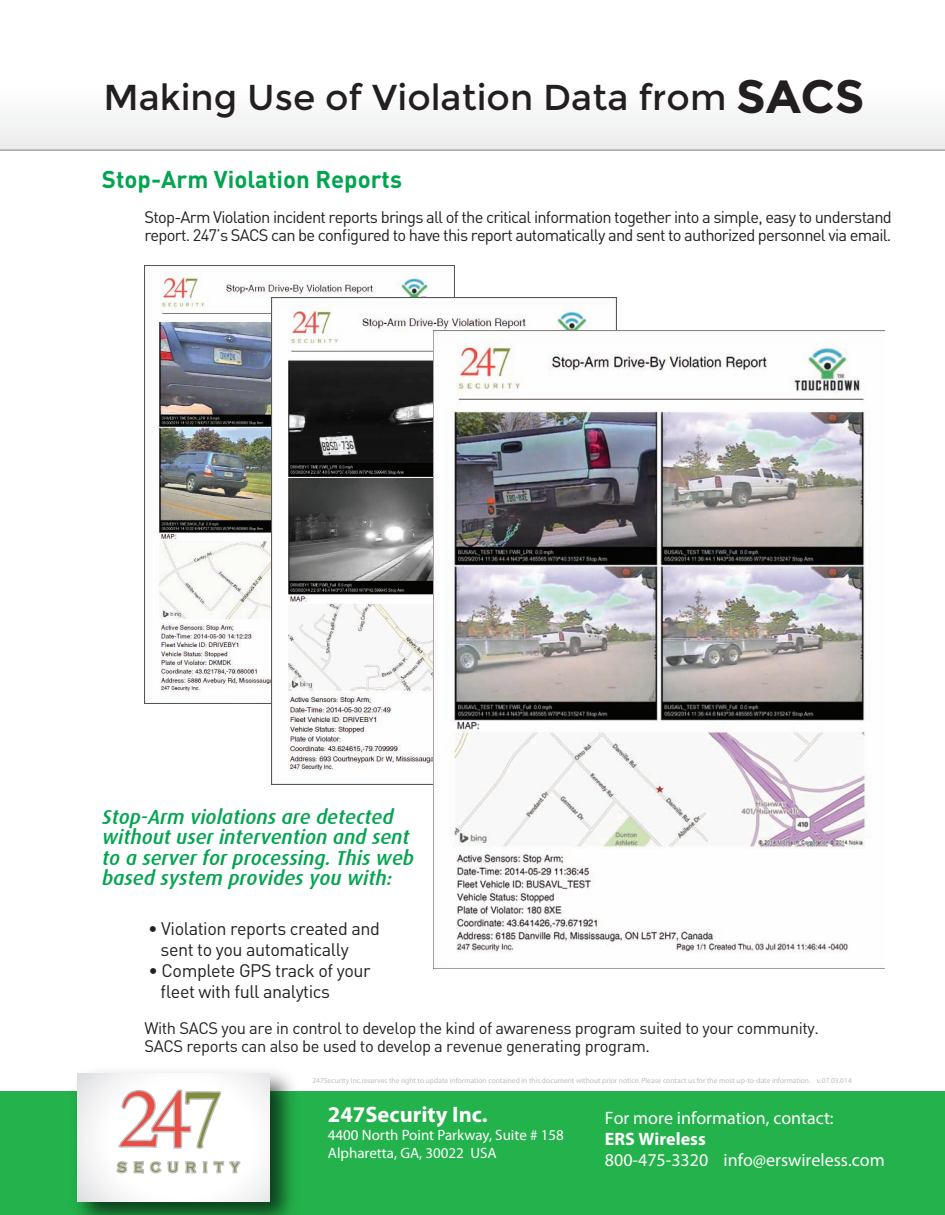
<style>
.page{position:relative;width:945px;height:1215px;background:#fff}
.page>*{position:absolute;margin:0;border:0;box-sizing:border-box;transform-origin:0 0}
.t1{font:36px "Montserrat";color:#231f20}
.t2{font:700 24px "DIN Pro";color:#00a54f}
.t3{font:700 22.5px "Myriad Pro";color:#fff}
.t4{font:italic 500 20.25px/20.2px "Dax";color:#00a54f}
.t5{font:18px/21px "DIN Pro";letter-spacing:-.025em;color:#231f20}
.t6{font:18px/21.1px "Myriad Pro";color:#fff}
.t7{font:16.5px/18px "DIN Pro";letter-spacing:-.045em;color:#231f20}
.t8{font:16.5px/18px "DIN Pro";letter-spacing:-.025em;color:#231f20}
.t9{font:15px/18px "Myriad Pro";color:#fff}
.t10{font:7.5px "Myriad Pro";color:#bcbdc0}
.s1{font-weight:700;font-size:46.65px}
.s2{font-weight:700}
</style>
<div class="page">
<div style="left:0;top:1091px;width:945px;height:124px;background:#23b24b"></div>
<img style="left:77px;top:1072px;width:216px;height:143px">
<svg style="left:77px;top:1073px;width:192px;height:128px;background:#f3f4f4"></svg>
<svg style="left:114px;top:1072px;width:128px;height:143px;background:#dddcd5"></svg>
<div style="left:0;top:0;width:945px;height:150px;background:linear-gradient(to right,#fbfbfb,#fbfbfb)"></div>
<hr style="left:0;top:150px;width:945px;height:1px;background:#808285">
<img style="left:145px;top:266px;width:310px;height:438px">
<img style="left:272px;top:297px;width:344px;height:487px">
<img style="left:433px;top:331px;width:451px;height:638px">
<p class="t1" style="left:103px;top:76px;width:762px">Making Use of Violation Data from <span class="s1">SACS</span></p>
<p class="t2" style="left:102px;top:163px;width:302px">Stop-Arm Violation Reports</p>
<p class="t7" style="left:144px;top:207px;width:749px">Stop-Arm Violation incident reports brings all of the critical information together into a simple, easy to understand report. 247’s SACS can be configured to have this report automatically and sent to authorized personnel via email.</p>
<p class="t4" style="left:102px;top:807px;width:313px">Stop-Arm violations are detected without user intervention and sent to a server for processing. This web based system provides you with:</p>
<p class="t5" style="left:161px;top:917px;width:221px;text-indent:-12px">• Violation reports created and sent to you automatically</p>
<p class="t5" style="left:161px;top:959px;width:212px;text-indent:-12px">• Complete GPS track of your fleet with full analytics</p>
<p class="t8" style="left:144px;top:1018px;width:676px">With SACS you are in control to develop the kind of awareness program suited to your community.<br>SACS reports can also be used to develop a revenue generating program.</p>
<p class="t10" style="left:312px;top:1076px;width:541px">247Security Inc.reserves the right to update information contained in this document without prior notice. Please contact us for the most up-to-date information. v.07.03.014</p>
<p class="t3" style="left:328px;top:1100px;width:161px">247Security Inc.</p>
<p class="t9" style="left:328px;top:1126px;width:237px">4400 North Point Parkway, Suite # 158<br>Alpharetta, GA, 30022 USA</p>
<p class="t6" style="left:605px;top:1107px;width:281px">For more information, contact:<br><span class="s2">ERS Wireless<br></span>800-475-3320 info@erswireless.com</p>
</div>
